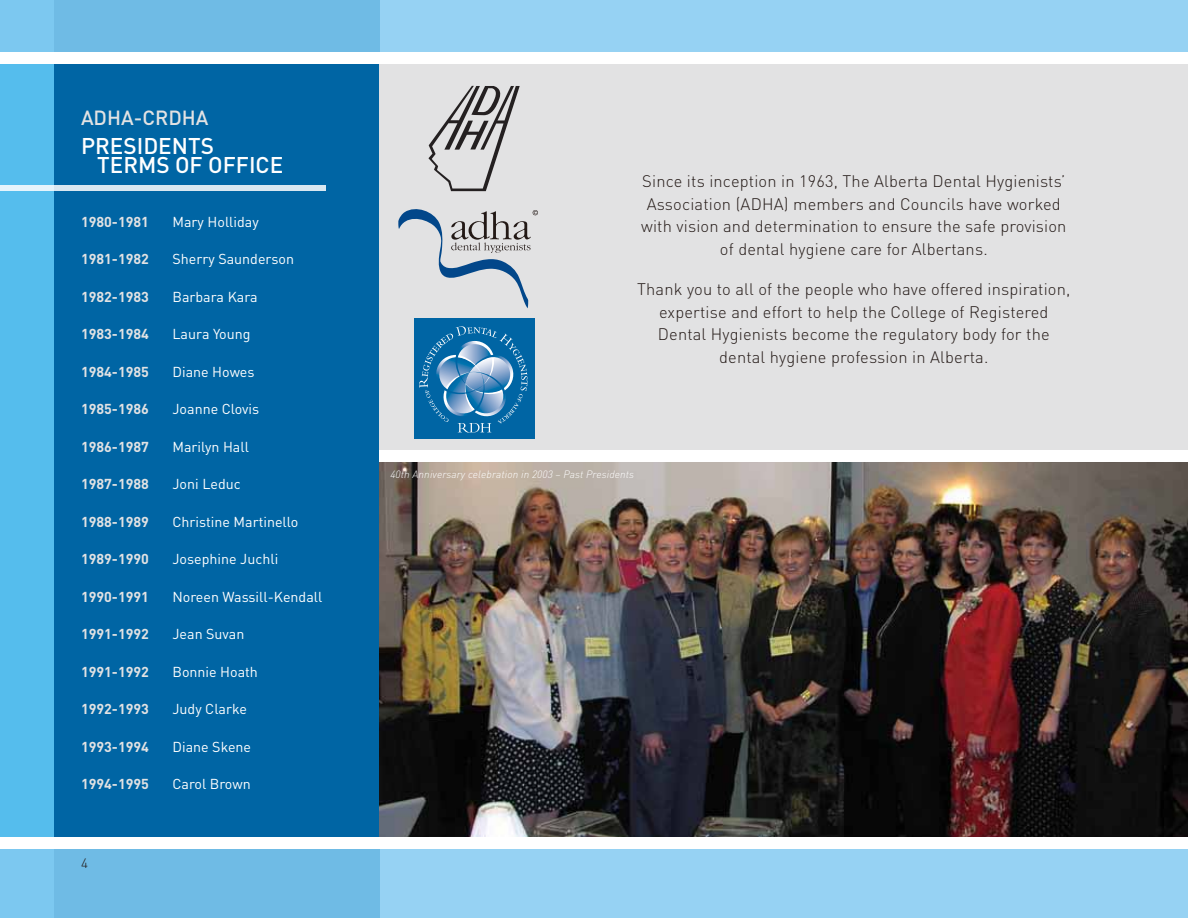
<style>
.page{position:relative;width:1188px;height:918px;background:#fff}
.page>*{position:absolute;margin:0;border:0;box-sizing:border-box;transform-origin:0 0}
.t1{font:500 22.5px/19.5px "DIN";color:#fff}
.t2{font:500 20.25px "DIN";color:#e2e2e3}
.t3{font:300 16.5px/22.5px "DIN";letter-spacing:.01em;color:#231916;text-align:center}
.t4{font:14.25px "DIN";color:#fff}
.t5{font:700 14.25px "DIN";color:#e2e2e3}
.t6{font:300 13.5px "DIN";color:#231916}
.t7{font:italic 300 10.5px "DIN Pro";letter-spacing:.01em;color:#fff}
</style>
<div class="page">
<div style="left:0;top:0;width:379px;height:918px;background:#0065a4"></div>
<div style="left:379px;top:64px;width:809px;height:386px;background:#e2e2e3"></div>
<div style="left:0;top:0;width:54px;height:918px;background:#55bded"></div>
<svg style="left:0;top:0;width:1188px;height:52px;background:#8acbef"></svg>
<svg style="left:0;top:849px;width:1188px;height:69px;background:#8acbef"></svg>
<svg style="left:0;top:186px;width:326px;height:5px;background:#dae9f2"></svg>
<img style="left:379px;top:462px;width:809px;height:375px">
<svg style="left:398px;top:209px;width:140px;height:99px"></svg>
<div style="left:414px;top:318px;width:121px;height:121px;background:#0065a4"></div>
<svg style="left:419px;top:326px;width:109px;height:107px"></svg>
<svg style="left:428px;top:86px;width:92px;height:105px"></svg>
<div style="left:0;top:52px;width:1188px;height:12px;background:#fff"></div>
<div style="left:0;top:837px;width:1188px;height:12px;background:#fff"></div>
<p class="t2" style="left:81px;top:105px;width:129px">ADHA-CRDHA</p>
<h1 class="t1" style="left:97px;top:135px;width:188px;text-indent:-16px">PRESIDENTS<br>TERMS OF OFFICE</h1>
<p class="t5" style="left:81px;top:212px;width:69px">1980-1981</p>
<p class="t4" style="left:172px;top:213px;width:88px">Mary Holliday</p>
<p class="t5" style="left:81px;top:250px;width:69px">1981-1982</p>
<p class="t4" style="left:172px;top:250px;width:123px">Sherry Saunderson</p>
<p class="t5" style="left:81px;top:287px;width:69px">1982-1983</p>
<p class="t4" style="left:172px;top:288px;width:87px">Barbara Kara</p>
<p class="t5" style="left:81px;top:325px;width:69px">1983-1984</p>
<p class="t4" style="left:172px;top:325px;width:80px">Laura Young</p>
<p class="t5" style="left:81px;top:362px;width:69px">1984-1985</p>
<p class="t4" style="left:172px;top:363px;width:84px">Diane Howes</p>
<p class="t5" style="left:81px;top:400px;width:69px">1985-1986</p>
<p class="t4" style="left:172px;top:400px;width:88px">Joanne Clovis</p>
<p class="t5" style="left:81px;top:437px;width:69px">1986-1987</p>
<p class="t4" style="left:172px;top:438px;width:78px">Marilyn Hall</p>
<p class="t5" style="left:81px;top:475px;width:69px">1987-1988</p>
<p class="t4" style="left:172px;top:475px;width:70px">Joni Leduc</p>
<p class="t5" style="left:81px;top:512px;width:69px">1988-1989</p>
<p class="t4" style="left:172px;top:513px;width:127px">Christine Martinello</p>
<p class="t5" style="left:81px;top:550px;width:69px">1989-1990</p>
<p class="t4" style="left:172px;top:550px;width:107px">Josephine Juchli</p>
<p class="t5" style="left:81px;top:587px;width:69px">1990-1991</p>
<p class="t4" style="left:172px;top:588px;width:151px">Noreen Wassill-Kendall</p>
<p class="t5" style="left:81px;top:625px;width:69px">1991-1992</p>
<p class="t4" style="left:172px;top:625px;width:73px">Jean Suvan</p>
<p class="t5" style="left:81px;top:662px;width:69px">1991-1992</p>
<p class="t4" style="left:172px;top:663px;width:87px">Bonnie Hoath</p>
<p class="t5" style="left:81px;top:700px;width:69px">1992-1993</p>
<p class="t4" style="left:172px;top:700px;width:76px">Judy Clarke</p>
<p class="t5" style="left:81px;top:737px;width:69px">1993-1994</p>
<p class="t4" style="left:172px;top:738px;width:80px">Diane Skene</p>
<p class="t5" style="left:81px;top:775px;width:69px">1994-1995</p>
<p class="t4" style="left:172px;top:775px;width:80px">Carol Brown</p>
<p class="t6" style="left:81px;top:855px;width:8px">4</p>
<p class="t3" style="left:641px;top:170px;width:427px">Since its inception in 1963, The Alberta Dental Hygienists’ Association (ADHA) members and Councils have worked with vision and determination to ensure the safe provision of dental hygiene care for Albertans.</p>
<p class="t3" style="left:637px;top:278px;width:435px">Thank you to all of the people who have offered inspiration, expertise and effort to help the College of Registered Dental Hygienists become the regulatory body for the dental hygiene profession in Alberta.</p>
<p class="t7" style="left:390px;top:466px;width:245px">40th Anniversary celebration in 2003 – Past Presidents</p>
</div>
